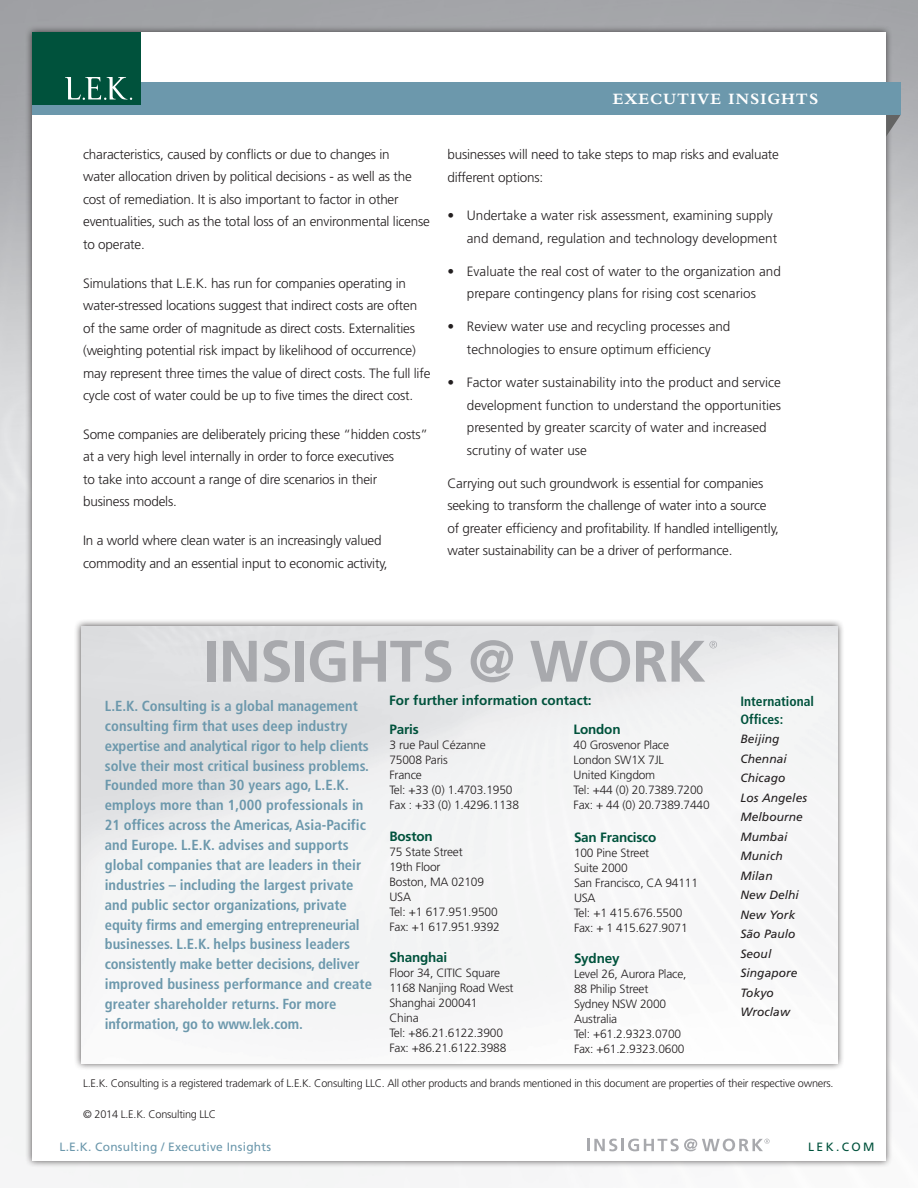
<style>
.page{position:relative;width:918px;height:1188px;background:#fff}
.page>*{position:absolute;margin:0;border:0;box-sizing:border-box;transform-origin:0 0}
.Body_text_LEK{font:700 58.5px "Frutiger";letter-spacing:-.015em;color:#a8a9ad}
.t1{font:700 16.5px "Bembo";letter-spacing:.06em;color:#fff}
.frutiger_text{font:700 condensed 14.7px/20px "Frutiger";color:#6c98ac}
.Body_text_LEK-2{font:300 13.5px/22.5px "Frutiger";letter-spacing:-.015em;color:#231f20}
.Body_text_LEK-3{font:700 13.5px "Frutiger";letter-spacing:-.015em;color:#00523c}
.Figure_Title{font:700 13.5px "Frutiger";color:#00523c}
.frutiger_text-2{font:700 condensed 13.5px/18px "Frutiger";color:#00523c}
.Body_text_LEK-4{font:300 12px/15px "Frutiger";letter-spacing:-.015em;color:#231f20}
.frutiger_text-3{font:italic 12px "Frutiger";letter-spacing:.005em;color:#231f20}
.t2{font:12px "Frutiger";letter-spacing:.02em;color:#6c98ac}
.t3{font:12px "Frutiger";letter-spacing:.2em;color:#00523c}
.frutiger_text-4{font:300 10.95px "Frutiger";letter-spacing:-.02em;color:#231f20}
</style>
<div class="page">
<div style="left:25px;top:25px;width:868px;height:1143px;background:#231f20;opacity:.75"></div>
<div style="left:32px;top:32px;width:854px;height:1129px;background:#fff"></div>
<svg style="left:886px;top:115px;width:14px;height:22px"></svg>
<div style="left:32px;top:83px;width:868px;height:32px;background:#6c98ac"></div>
<div style="left:32px;top:32px;width:108px;height:73px;background:#00523c"></div>
<svg style="left:65px;top:77px;width:67px;height:23px"></svg>
<svg style="left:587px;top:1139px;width:183px;height:12px"></svg>
<div style="left:74px;top:619px;width:771px;height:452px;background:#231f20;opacity:.75"></div>
<img style="left:81px;top:626px;width:757px;height:437px">
<svg style="left:709px;top:641px;width:8px;height:7px"></svg>
<p class="t1" style="left:613px;top:89px;width:207px">EXECUTIVE INSIGHTS</p>
<p class="Body_text_LEK-2" style="left:83px;top:143px;width:348px">characteristics, caused by conflicts or due to changes in<br>water allocation driven by political decisions - as well as the cost of remediation. It is also important to factor in other eventualities, such as the total loss of an environmental license to operate.</p>
<p class="Body_text_LEK-2" style="left:83px;top:272px;width:349px">Simulations that L.E.K. has run for companies operating in water-stressed locations suggest that indirect costs are often of the same order of magnitude as direct costs. Externalities (weighting potential risk impact by likelihood of occurrence) may represent three times the value of direct costs. The full life cycle cost of water could be up to five times the direct cost.</p>
<p class="Body_text_LEK-2" style="left:83px;top:423px;width:346px">Some companies are deliberately pricing these “hidden costs” at a very high level internally in order to force executives<br>to take into account a range of dire scenarios in their<br>business models.</p>
<p class="Body_text_LEK-2" style="left:83px;top:529px;width:306px">In a world where clean water is an increasingly valued commodity and an essential input to economic activity,</p>
<p class="Body_text_LEK-2" style="left:447px;top:143px;width:333px">businesses will need to take steps to map risks and evaluate different options:</p>
<p class="Body_text_LEK-2" style="left:467px;top:204px;width:312px;text-indent:-20px">• Undertake a water risk assessment, examining supply and demand, regulation and technology development</p>
<p class="Body_text_LEK-2" style="left:447px;top:260px;width:335px;text-align:center">• Evaluate the real cost of water to the organization and prepare contingency plans for rising cost scenarios</p>
<p class="Body_text_LEK-2" style="left:447px;top:316px;width:285px;text-align:center">• Review water use and recycling processes and technologies to ensure optimum efficiency</p>
<p class="Body_text_LEK-2" style="left:467px;top:371px;width:316px;text-indent:-20px">• Factor water sustainability into the product and service development function to understand the opportunities presented by greater scarcity of water and increased scrutiny of water use</p>
<p class="Body_text_LEK-2" style="left:447px;top:472px;width:333px">Carrying out such groundwork is essential for companies seeking to transform the challenge of water into a source of greater efficiency and profitability. If handled intelligently, water sustainability can be a driver of performance.</p>
<p class="Body_text_LEK" style="left:203px;top:627px;width:504px">INSIGHTS @ WORK</p>
<p class="frutiger_text" style="left:105px;top:696px;width:269px">L.E.K. Consulting is a global management consulting firm that uses deep industry expertise and analytical rigor to help clients solve their most critical business problems.<br>Founded more than 30 years ago, L.E.K. employs more than 1,000 professionals in 21 offices across the Americas, Asia-Pacific and Europe. L.E.K. advises and supports global companies that are leaders in their industries – including the largest private and public sector organizations, private equity firms and emerging entrepreneurial businesses. L.E.K. helps business leaders consistently make better decisions, deliver improved business performance and create greater shareholder returns. For more information, go to www.lek.com.</p>
<p class="Figure_Title" style="left:389px;top:693px;width:204px">For further information contact:</p>
<p class="frutiger_text-2" style="left:740px;top:692px;width:75px">International<br>Offices:</p>
<p class="Body_text_LEK-3" style="left:574px;top:722px;width:48px">London</p>
<p class="Body_text_LEK-4" style="left:574px;top:738px;width:138px">40 Grosvenor Place<br>London SW1X 7JL<br>United Kingdom<br>Tel: +44 (0) 20.7389.7200<br>Fax: + 44 (0) 20.7389.7440</p>
<p class="Body_text_LEK-3" style="left:574px;top:830px;width:84px">San Francisco</p>
<p class="Body_text_LEK-4" style="left:574px;top:846px;width:126px">100 Pine Street<br>Suite 2000<br>San Francisco, CA 94111<br>USA<br>Tel: +1 415.676.5500<br>Fax: + 1 415.627.9071</p>
<p class="Body_text_LEK-3" style="left:574px;top:951px;width:47px">Sydney</p>
<p class="Body_text_LEK-4" style="left:574px;top:967px;width:114px">Level 26, Aurora Place,<br>88 Philip Street<br>Sydney NSW 2000<br>Australia<br>Tel: +61.2.9323.0700<br>Fax: +61.2.9323.0600</p>
<p class="Body_text_LEK-3" style="left:389px;top:722px;width:31px">Paris</p>
<p class="Body_text_LEK-4" style="left:389px;top:738px;width:98px">3 rue Paul Cézanne</p>
<p class="Body_text_LEK-4" style="left:389px;top:753px;width:60px">75008 Paris</p>
<p class="Body_text_LEK-4" style="left:389px;top:768px;width:131px">France<br>Tel: +33 (0) 1.4703.1950<br>Fax : +33 (0) 1.4296.1138</p>
<p class="Body_text_LEK-3" style="left:389px;top:828px;width:45px">Boston</p>
<p class="Body_text_LEK-4" style="left:389px;top:844px;width:112px">75 State Street<br>19th Floor<br>Boston, MA 02109<br>USA<br>Tel: +1 617.951.9500<br>Fax: +1 617.951.9392</p>
<p class="Body_text_LEK-3" style="left:389px;top:949px;width:59px">Shanghai</p>
<p class="Body_text_LEK-4" style="left:389px;top:965px;width:126px">Floor 34, CITIC Square<br>1168 Nanjing Road West<br>Shanghai 200041<br>China<br>Tel: +86.21.6122.3900<br>Fax: +86.21.6122.3988</p>
<p class="frutiger_text-3" style="left:740px;top:732px;width:41px">Beijing</p>
<p class="frutiger_text-3" style="left:740px;top:751px;width:48px">Chennai</p>
<p class="frutiger_text-3" style="left:740px;top:771px;width:47px">Chicago</p>
<p class="frutiger_text-3" style="left:740px;top:790px;width:68px">Los Angeles</p>
<p class="frutiger_text-3" style="left:740px;top:810px;width:64px">Melbourne</p>
<p class="frutiger_text-3" style="left:740px;top:829px;width:48px">Mumbai</p>
<p class="frutiger_text-3" style="left:740px;top:849px;width:44px">Munich</p>
<p class="frutiger_text-3" style="left:740px;top:868px;width:34px">Milan</p>
<p class="frutiger_text-3" style="left:740px;top:888px;width:60px">New Delhi</p>
<p class="frutiger_text-3" style="left:740px;top:907px;width:56px">New York</p>
<p class="frutiger_text-3" style="left:740px;top:927px;width:57px">São Paulo</p>
<p class="frutiger_text-3" style="left:740px;top:946px;width:32px">Seoul</p>
<p class="frutiger_text-3" style="left:740px;top:966px;width:59px">Singapore</p>
<p class="frutiger_text-3" style="left:740px;top:985px;width:35px">Tokyo</p>
<p class="frutiger_text-3" style="left:740px;top:1005px;width:51px">Wroclaw</p>
<p class="frutiger_text-4" style="left:83px;top:1077px;width:752px">L.E.K. Consulting is a registered trademark of L.E.K. Consulting LLC. All other products and brands mentioned in this document are properties of their respective owners.</p>
<p class="frutiger_text-4" style="left:83px;top:1108px;width:135px">© 2014 L.E.K. Consulting LLC</p>
<p class="t2" style="left:59px;top:1139px;width:213px">L.E.K. Consulting / Executive Insights</p>
<p class="t3" style="left:808px;top:1139px;width:68px">LEK.COM</p>
</div>
